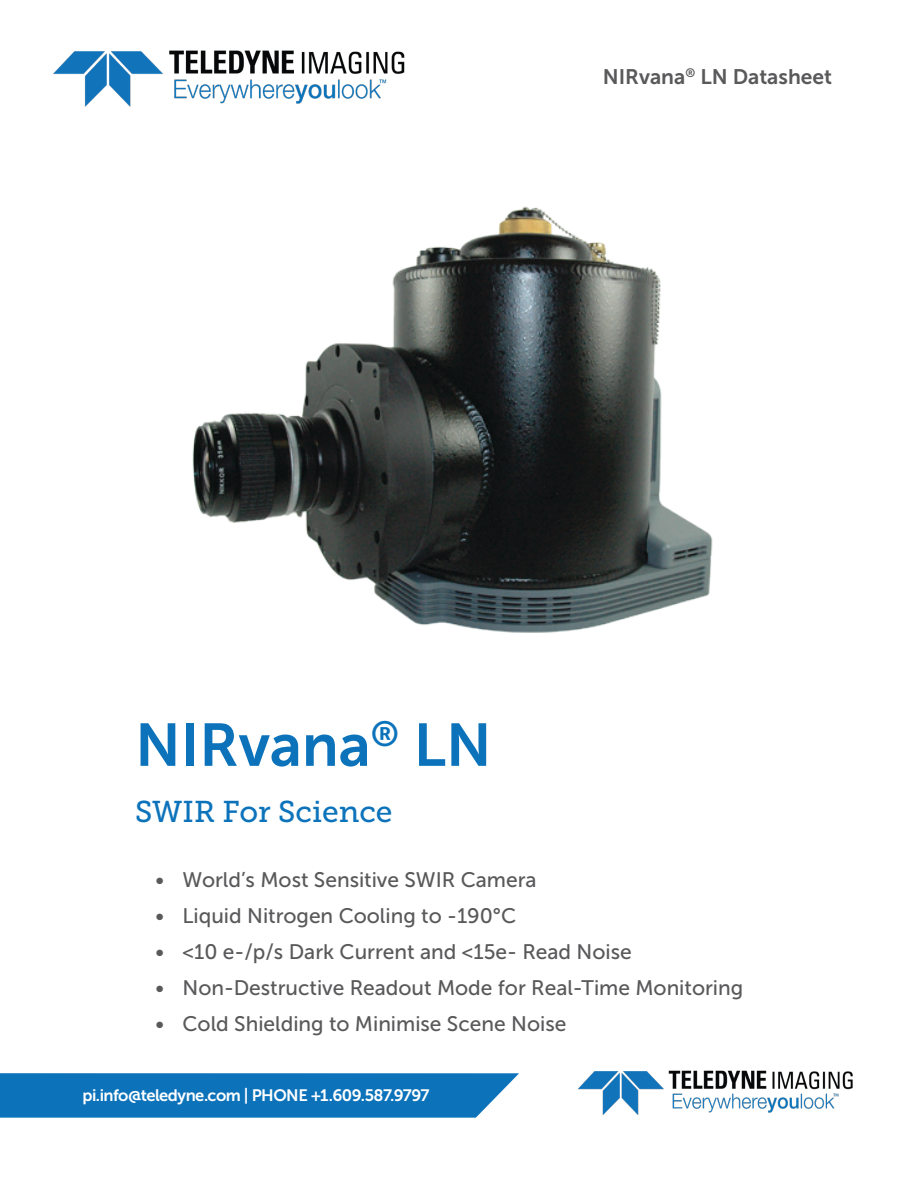
<style>
.page{position:relative;width:918px;height:1188px;background:#fff}
.page>*{position:absolute;margin:0;border:0;box-sizing:border-box;transform-origin:0 0}
.t1{font:60px "Museo Sans 700";color:#0c73bb}
.t2{font:30px "Museo Slab 500";color:#0c73bb}
.t3{font:21px "Museo Sans 500";color:#59585a}
.t4{font:21px "Museo Sans 700";color:#59585a}
.t5{font:16.5px "Museo Sans 700";letter-spacing:-.03em;color:#fff}
</style>
<div class="page">
<svg style="left:0;top:1073px;width:519px;height:45px;background:#197abe"></svg>
<img style="left:578px;top:1070px;width:275px;height:45px">
<img style="left:53px;top:50px;width:352px;height:57px">
<img style="left:192px;top:206px;width:521px;height:427px">
<p class="t4" style="left:603px;top:68px;width:231px">NIRvana<sup>®</sup> LN Datasheet</p>
<h1 class="t1" style="left:135px;top:721px;width:358px">NIRvana<sup>®</sup> LN</h1>
<h2 class="t2" style="left:135px;top:800px;width:259px">SWIR For Science</h2>
<p class="t3" style="left:156px;top:871px;width:383px">• World’s Most Sensitive SWIR Camera</p>
<p class="t3" style="left:156px;top:907px;width:362px">• Liquid Nitrogen Cooling to -190°C</p>
<p class="t3" style="left:156px;top:943px;width:478px">• &lt;10 e-/p/s Dark Current and &lt;15e- Read Noise</p>
<p class="t3" style="left:156px;top:979px;width:589px">• Non-Destructive Readout Mode for Real-Time Monitoring</p>
<p class="t3" style="left:156px;top:1015px;width:412px">• Cold Shielding to Minimise Scene Noise</p>
<p class="t5" style="left:82px;top:1089px;width:349px">pi.info@teledyne.com | PHONE +1.609.587.9797</p>
</div>
